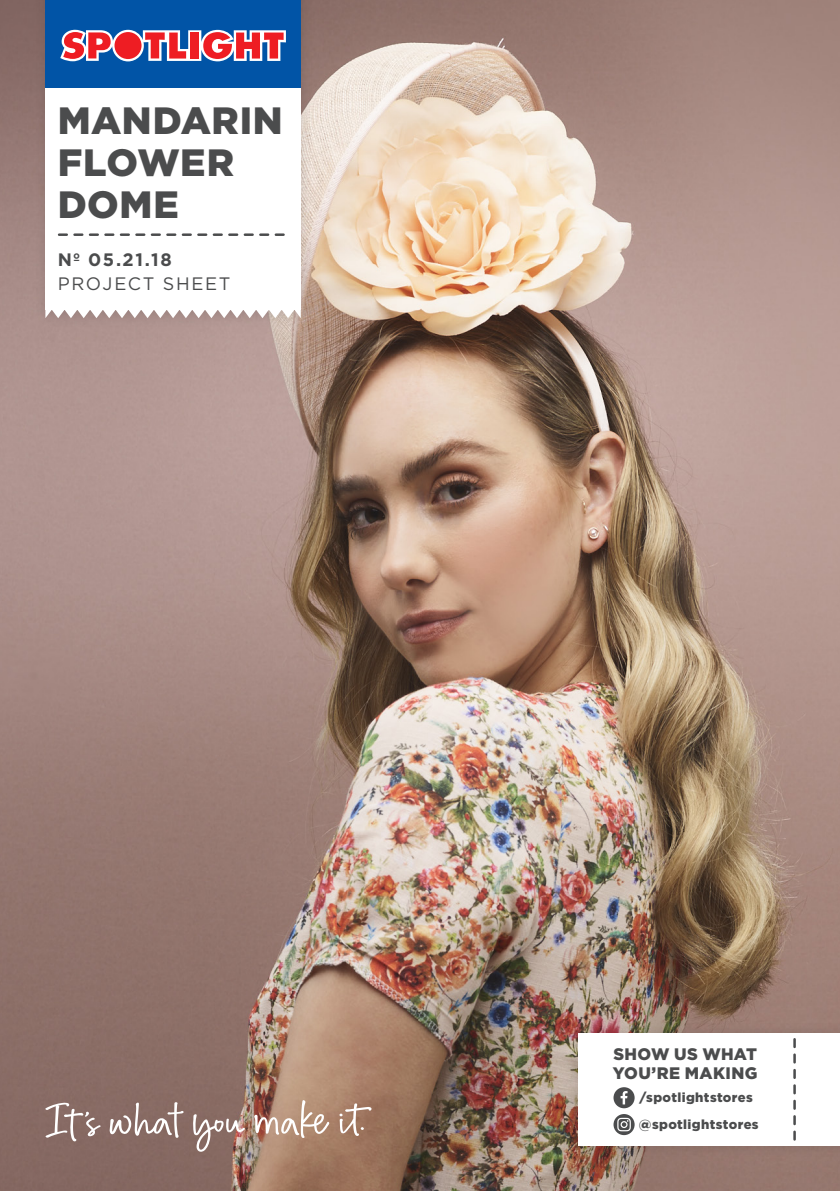
<style>
.page{position:relative;width:840px;height:1191px;background:#fff}
.page>*{position:absolute;margin:0;border:0;box-sizing:border-box;transform-origin:0 0}
.t1{font:900 38px/42px "Gotham";letter-spacing:.01em;color:#4b4c4d}
.t2{font:18px/24px "Gotham";letter-spacing:.095em;color:#4b4c4d}
.t3{font:900 16.6px/19.4px "Gotham";letter-spacing:.02em;color:#4b4c4d}
.t4{font:900 13px/26.8px "Gotham";letter-spacing:.025em;color:#4b4c4d}
.s1{font-weight:700}
</style>
<div class="page">
<img style="left:0;top:0;width:839px;height:1191px">
<div style="left:566px;top:1022px;width:273px;height:137px;background:#231f20;opacity:.15"></div>
<div style="left:577px;top:1033px;width:262px;height:112px;background:#fff"></div>
<svg style="left:793px;top:1039px;width:2px;height:100px"></svg>
<div style="left:613px;top:1087px;width:21px;height:21px;background:#4b4c4d;border-radius:50%"></div>
<svg style="left:620px;top:1091px;width:7px;height:13px"></svg>
<svg style="left:613px;top:1114px;width:21px;height:21px"></svg>
<svg style="left:617px;top:1117px;width:13px;height:14px"></svg>
<svg style="left:193px;top:1114px;width:52px;height:37px"></svg>
<svg style="left:45px;top:1102px;width:56px;height:39px"></svg>
<svg style="left:109px;top:1102px;width:74px;height:35px"></svg>
<svg style="left:339px;top:1103px;width:32px;height:33px"></svg>
<svg style="left:254px;top:1100px;width:75px;height:38px"></svg>
<div style="left:34px;top:0;width:280px;height:330px;background:#231f20;opacity:.15"></div>
<div style="left:45px;top:0;width:255px;height:89px;background:#0154a6"></div>
<svg style="left:60px;top:30px;width:226px;height:31px"></svg>
<svg style="left:45px;top:310px;width:255px;height:8px"></svg>
<div style="left:45px;top:89px;width:255px;height:221px;background:#fff"></div>
<svg style="left:59px;top:233px;width:224px;height:3px"></svg>
<p class="t1" style="left:58px;top:99px;width:226px">MANDARIN<br>FLOWER<br>DOME</p>
<p class="t2" style="left:58px;top:247px;width:174px"><span class="s1">Nº 05.21.18<br></span>PROJECT SHEET</p>
<p class="t3" style="left:612px;top:1043px;width:146px">SHOW US WHAT<br>YOU’RE MAKING</p>
<p class="t4" style="left:638px;top:1084px;width:121px">/spotlightstores @spotlightstores</p>
</div>
